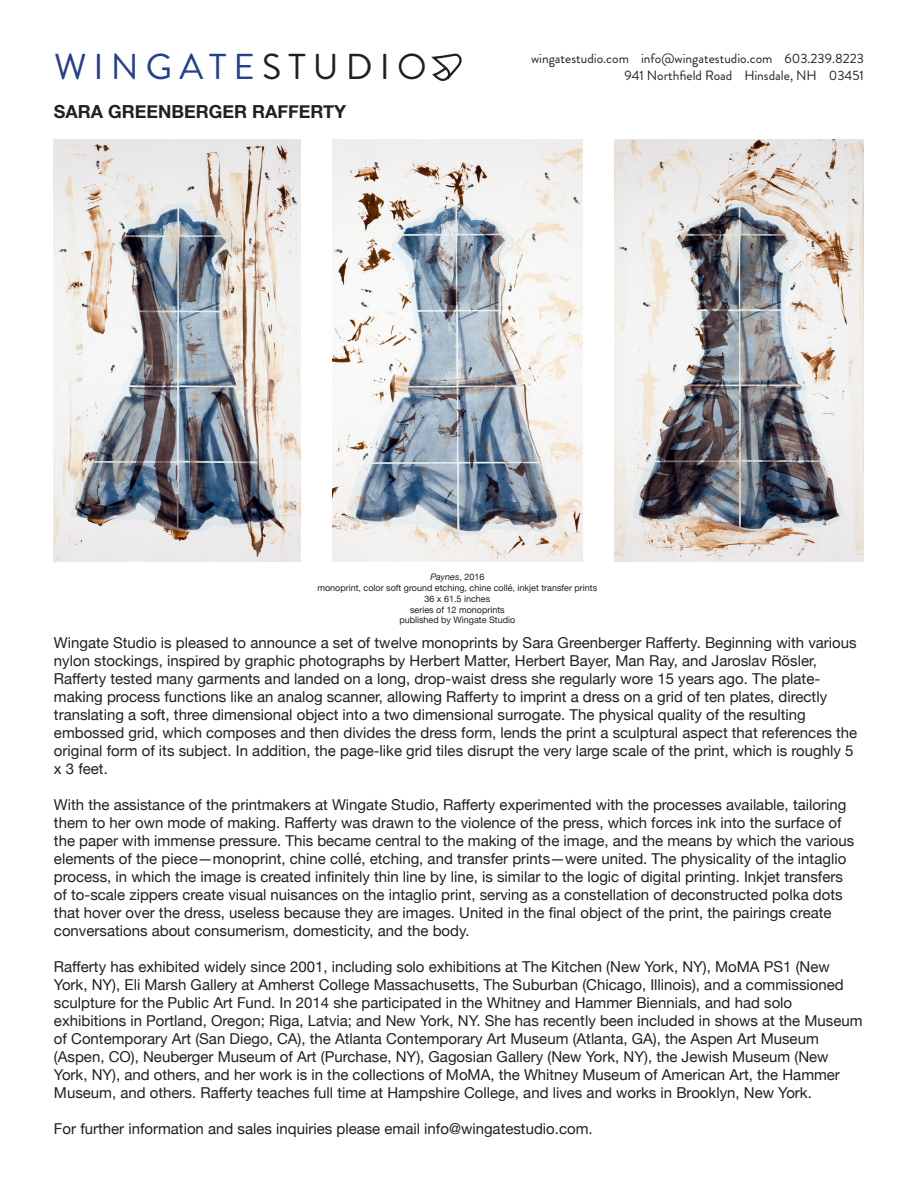
<style>
.page{position:relative;width:918px;height:1188px;background:#fff}
.page>*{position:absolute;margin:0;border:0;box-sizing:border-box;transform-origin:0 0}
.t1{font:36px "Brandon Grotesque";letter-spacing:.2em;color:#253f8e}
.t2{font:700 18px "Helvetica Neue";color:#231f20}
.t3{font:15px/18px "Helvetica Neue";color:#231f20}
.t4{font:13.5px "Brandon Grotesque";color:#231f20}
.t5{font:9px "Helvetica Neue";color:#231f20}
.t6{font:italic 9px "Helvetica Neue";color:#231f20}
.s1{color:#231f20}
.s2{font-style:normal}
</style>
<div class="page">
<svg style="left:431px;top:53px;width:31px;height:28px"></svg>
<img style="left:54px;top:140px;width:247px;height:421px">
<img style="left:333px;top:140px;width:249px;height:421px">
<img style="left:614px;top:140px;width:250px;height:421px">
<p class="t1" style="left:54px;top:42px;width:374px">WINGATE<span class="s1">STUDIO</span></p>
<p class="t4" style="left:531px;top:50px;width:334px">wingatestudio.com info@wingatestudio.com 603.239.8223</p>
<p class="t4" style="left:624px;top:66px;width:241px">941 Northfield Road Hinsdale, NH 03451</p>
<p class="t2" style="left:54px;top:97px;width:294px">SARA GREENBERGER RAFFERTY</p>
<p class="t6" style="left:430px;top:571px;width:56px">Paynes<span class="s2">, 2016</span></p>
<p class="t5" style="left:317px;top:581px;width:281px">monoprint, color soft ground etching, chine collé, inkjet transfer prints</p>
<p class="t5" style="left:424px;top:592px;width:67px">36 x 61.5 inches</p>
<p class="t5" style="left:410px;top:603px;width:96px">series of 12 monoprints</p>
<p class="t5" style="left:399px;top:614px;width:117px">published by Wingate Studio</p>
<p class="t3" style="left:54px;top:635px;width:805px">Wingate Studio is pleased to announce a set of twelve monoprints by Sara Greenberger Rafferty. Beginning with various nylon stockings, inspired by graphic photographs by Herbert Matter, Herbert Bayer, Man Ray, and Jaroslav Rösler, Rafferty tested many garments and landed on a long, drop-waist dress she regularly wore 15 years ago. The plate&shy;making process functions like an analog scanner, allowing Rafferty to imprint a dress on a grid of ten plates, directly translating a soft, three dimensional object into a two dimensional surrogate. The physical quality of the resulting embossed grid, which composes and then divides the dress form, lends the print a sculptural aspect that references the original form of its subject. In addition, the page-like grid tiles disrupt the very large scale of the print, which is roughly 5 x 3 feet.</p>
<p class="t3" style="left:54px;top:797px;width:802px">With the assistance of the printmakers at Wingate Studio, Rafferty experimented with the processes available, tailoring them to her own mode of making. Rafferty was drawn to the violence of the press, which forces ink into the surface of the paper with immense pressure. This became central to the making of the image, and the means by which the various elements of the piece—monoprint, chine collé, etching, and transfer prints—were united. The physicality of the intaglio process, in which the image is created infinitely thin line by line, is similar to the logic of digital printing. Inkjet transfers of to-scale zippers create visual nuisances on the intaglio print, serving as a constellation of deconstructed polka dots that hover over the dress, useless because they are images. United in the final object of the print, the pairings create conversations about consumerism, domesticity, and the body.</p>
<p class="t3" style="left:54px;top:959px;width:810px">Rafferty has exhibited widely since 2001, including solo exhibitions at The Kitchen (New York, NY), MoMA PS1 (New York, NY), Eli Marsh Gallery at Amherst College Massachusetts, The Suburban (Chicago, Illinois), and a commissioned sculpture for the Public Art Fund. In 2014 she participated in the Whitney and Hammer Biennials, and had solo exhibitions in Portland, Oregon; Riga, Latvia; and New York, NY. She has recently been included in shows at the Museum of Contemporary Art (San Diego, CA), the Atlanta Contemporary Art Museum (Atlanta, GA), the Aspen Art Museum (Aspen, CO), Neuberger Museum of Art (Purchase, NY), Gagosian Gallery (New York, NY), the Jewish Museum (New York, NY), and others, and her work is in the collections of MoMA, the Whitney Museum of American Art, the Hammer Museum, and others. Rafferty teaches full time at Hampshire College, and lives and works in Brooklyn, New York.</p>
<p class="t3" style="left:54px;top:1121px;width:540px">For further information and sales inquiries please email info@wingatestudio.com.</p>
</div>
